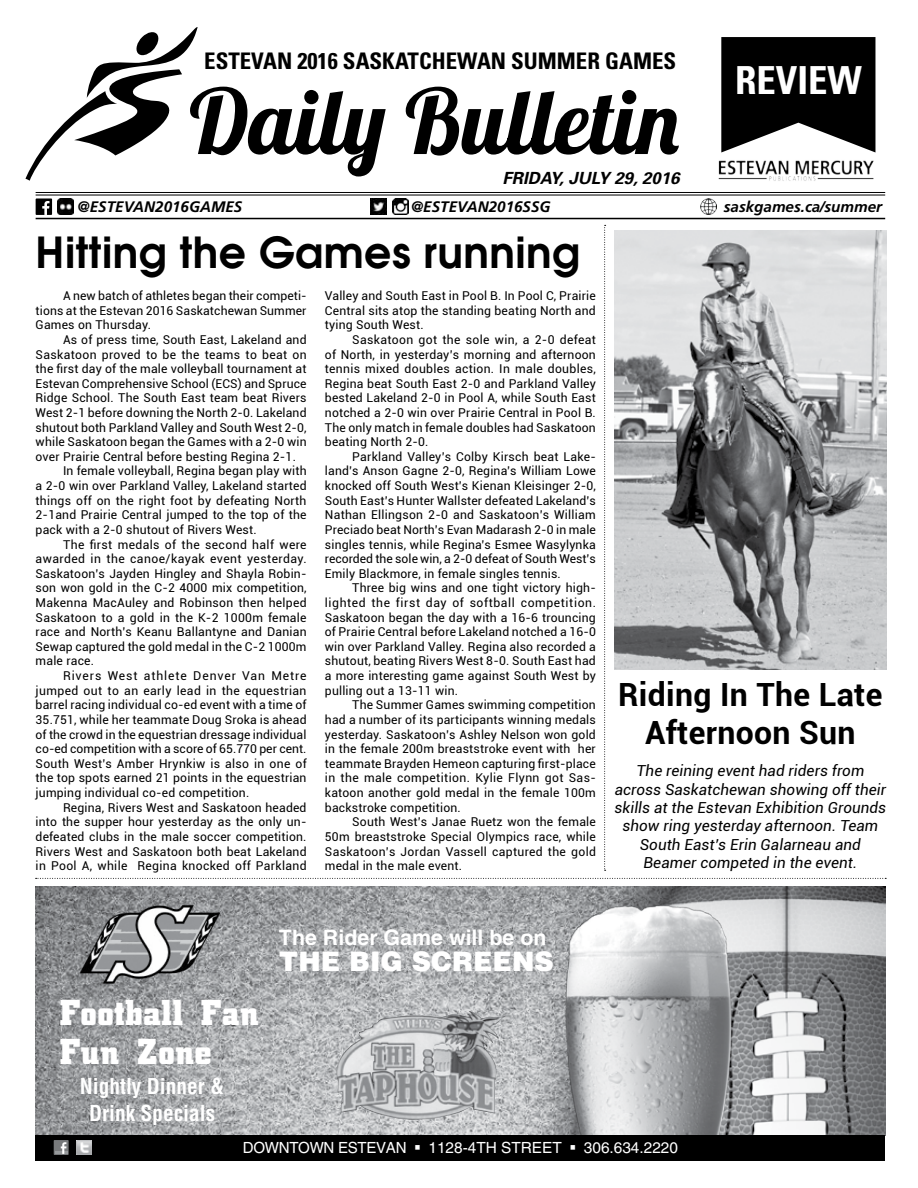
<style>
.page{position:relative;width:918px;height:1188px;background:#fff}
.page>*{position:absolute;margin:0;border:0;box-sizing:border-box;transform-origin:0 0}
.t1{font:600 42.6px "Avant Garde";letter-spacing:.01em;color:#000}
.t2{font:900 39.45px/39.5px "Civic";color:#fff}
.t3{font:700 condensed 38.7px "Univers";color:#fff}
.t4{font:700 31.95px/38.4px "Roboto";letter-spacing:.01em;color:#000;text-align:center}
.t5{font:900 26.85px "Helvetica LT Std";color:#fff}
.t6{font:700 condensed 22.8px "Univers";color:#000}
.t7{font:700 21.45px "Helvetica LT Std";color:#fff}
.t8{font:700 condensed 21.3px/27.5px "Helvetica LT Std";color:#fff;text-align:center}
.t9{font:italic 700 16.8px "Univers";color:#000}
.t10{font:15.45px "Helvetica LT Std";color:#fff}
.t11{font:italic 15.3px/18.3px "Roboto";letter-spacing:.005em;color:#000;text-align:center}
.t12{font:italic 700 15.3px "Frutiger";color:#000}
.t13{font:12.15px/14.5px "Roboto";letter-spacing:.015em;color:#000;text-align:justify}
.t14{font:12.15px "Roboto";letter-spacing:.035em;color:#000}
.t15{font:12.15px "Roboto";letter-spacing:.075em;color:#000}
</style>
<div class="page">
<img style="left:36px;top:887px;width:849px;height:248px">
<img style="left:557px;top:893px;width:176px;height:242px">
<img style="left:336px;top:1011px;width:170px;height:109px">
<div style="left:36px;top:1135px;width:849px;height:26px;background:#000"></div>
<div style="left:54px;top:1140px;width:15px;height:15px;background:#787a7c"></div>
<svg style="left:55px;top:1142px;width:13px;height:12px"></svg>
<img style="left:77px;top:1140px;width:15px;height:15px">
<img style="left:77px;top:895px;width:146px;height:91px">
<svg style="left:36px;top:878px;width:850px;height:1px"></svg>
<svg style="left:721px;top:37px;width:154px;height:114px;background:#1f1f1f"></svg>
<img style="left:718px;top:151px;width:158px;height:30px">
<svg style="left:198px;top:87px;width:481px;height:90px"></svg>
<svg style="left:25px;top:27px;width:173px;height:154px"></svg>
<hr style="left:36px;top:192px;width:849px;height:1px;background:#000">
<hr style="left:36px;top:195px;width:849px;height:1px;background:#000">
<hr style="left:36px;top:218px;width:849px;height:1px;background:#000">
<div style="left:36px;top:198px;width:16px;height:17px;background:#000"></div>
<svg style="left:42px;top:201px;width:8px;height:14px"></svg>
<img style="left:57px;top:198px;width:16px;height:17px">
<img style="left:370px;top:198px;width:17px;height:17px">
<img style="left:393px;top:198px;width:16px;height:16px">
<img style="left:700px;top:198px;width:17px;height:17px">
<img style="left:614px;top:231px;width:273px;height:438px">
<svg style="left:604px;top:225px;width:2px;height:646px"></svg>
<h3 class="t6" style="left:204px;top:47px;width:473px">ESTEVAN 2016 SASKATCHEWAN SUMMER GAMES</h3>
<h3 class="t9" style="left:503px;top:167px;width:178px">FRIDAY, JULY 29, 2016</h3>
<h3 class="t3" style="left:735px;top:57px;width:128px">REVIEW</h3>
<p class="t12" style="left:78px;top:198px;width:166px">@ESTEVAN2016GAMES</p>
<p class="t12" style="left:411px;top:198px;width:141px">@ESTEVAN2016SSG</p>
<p class="t12" style="left:724px;top:198px;width:160px">saskgames.ca/summer</p>
<h1 class="t1" style="left:36px;top:224px;width:546px">Hitting the Games running</h1>
<p class="t13" style="left:36px;top:288px;width:273px;text-indent:27px">A new batch of athletes began their competi&shy;tions at the Estevan 2016 Saskatchewan Summer Games on Thursday.</p>
<p class="t13" style="left:63px;top:332px;width:245px">As of press time, South East, Lakeland and</p>
<p class="t13" style="left:36px;top:347px;width:273px">Saskatoon proved to be the teams to beat on</p>
<p class="t13" style="left:36px;top:361px;width:272px">the first day of the male volleyball tournament at</p>
<p class="t13" style="left:36px;top:376px;width:273px">Estevan Comprehensive School (ECS) and Spruce</p>
<p class="t13" style="left:36px;top:390px;width:272px">Ridge School. The South East team beat Rivers</p>
<p class="t13" style="left:36px;top:405px;width:273px">West 2-1 before downing the North 2-0. Lakeland</p>
<p class="t13" style="left:36px;top:420px;width:272px">shutout both Parkland Valley and South West 2-0,</p>
<p class="t13" style="left:36px;top:434px;width:272px">while Saskatoon began the Games with a 2-0 win</p>
<p class="t13" style="left:36px;top:449px;width:262px">over Prairie Central before besting Regina 2-1.</p>
<p class="t13" style="left:63px;top:463px;width:245px">In female volleyball, Regina began play with</p>
<p class="t13" style="left:36px;top:478px;width:273px">a 2-0 win over Parkland Valley, Lakeland started</p>
<p class="t13" style="left:36px;top:493px;width:272px">things off on the right foot by defeating North</p>
<p class="t13" style="left:36px;top:507px;width:272px">2-1and Prairie Central jumped to the top of the</p>
<p class="t13" style="left:36px;top:522px;width:223px">pack with a 2-0 shutout of Rivers West.</p>
<p class="t13" style="left:63px;top:537px;width:245px">The first medals of the second half were</p>
<p class="t14" style="left:36px;top:550px;width:273px">awarded in the canoe/kayak event yesterday.</p>
<p class="t13" style="left:36px;top:566px;width:273px">Saskatoon’s Jayden Hingley and Shayla Robin-</p>
<p class="t13" style="left:36px;top:580px;width:272px">son won gold in the C-2 4000 mix competition,</p>
<p class="t13" style="left:36px;top:595px;width:273px">Makenna MacAuley and Robinson then helped</p>
<p class="t13" style="left:36px;top:610px;width:273px">Saskatoon to a gold in the K-2 1000m female</p>
<p class="t13" style="left:36px;top:624px;width:273px">race and North’s Keanu Ballantyne and Danian</p>
<p class="t13" style="left:36px;top:639px;width:273px">Sewap captured the gold medal in the C-2 1000m</p>
<p class="t13" style="left:36px;top:653px;width:60px">male race.</p>
<p class="t15" style="left:63px;top:667px;width:245px">Rivers West athlete Denver Van Metre</p>
<p class="t13" style="left:36px;top:683px;width:272px">jumped out to an early lead in the equestrian</p>
<p class="t13" style="left:36px;top:697px;width:272px">barrel racing individual co-ed event with a time of</p>
<p class="t13" style="left:36px;top:712px;width:272px">35.751, while her teammate Doug Sroka is ahead</p>
<p class="t13" style="left:36px;top:727px;width:272px">of the crowd in the equestrian dressage individual</p>
<p class="t13" style="left:36px;top:741px;width:272px">co-ed competition with a score of 65.770 per cent.</p>
<p class="t13" style="left:36px;top:756px;width:273px">South West’s Amber Hrynkiw is also in one of</p>
<p class="t13" style="left:36px;top:770px;width:272px">the top spots earned 21 points in the equestrian</p>
<p class="t13" style="left:36px;top:785px;width:215px">jumping individual co-ed competition.</p>
<p class="t13" style="left:63px;top:800px;width:245px">Regina, Rivers West and Saskatoon headed</p>
<p class="t13" style="left:36px;top:814px;width:273px">into the supper hour yesterday as the only un-</p>
<p class="t13" style="left:36px;top:829px;width:272px">defeated clubs in the male soccer competition.</p>
<p class="t13" style="left:36px;top:843px;width:272px">Rivers West and Saskatoon both beat Lakeland</p>
<p class="t13" style="left:36px;top:858px;width:273px">in Pool A, while Regina knocked off Parkland</p>
<p class="t13" style="left:325px;top:288px;width:272px">Valley and South East in Pool B. In Pool C, Prairie Central sits atop the standing beating North and tying South West.</p>
<p class="t13" style="left:325px;top:332px;width:273px;text-indent:27px">Saskatoon got the sole win, a 2-0 defeat of North, in yesterday’s morning and afternoon tennis mixed doubles action. In male doubles, Regina beat South East 2-0 and Parkland Valley bested Lakeland 2-0 in Pool A, while South East notched a 2-0 win over Prairie Central in Pool B.<br>The only match in female doubles had Saskatoon beating North 2-0.</p>
<p class="t13" style="left:325px;top:449px;width:273px;text-indent:27px">Parkland Valley’s Colby Kirsch beat Lake&shy;land’s Anson Gagne 2-0, Regina’s William Lowe knocked off South West’s Kienan Kleisinger 2-0, South East’s Hunter Wallster defeated Lakeland’s Nathan Ellingson 2-0 and Saskatoon’s William Preciado beat North’s Evan Madarash 2-0 in male singles tennis, while Regina’s Esmee Wasylynka recorded the sole win, a 2-0 defeat of South West’s Emily Blackmore, in female singles tennis.</p>
<p class="t13" style="left:325px;top:580px;width:273px;text-indent:27px">Three big wins and one tight victory high&shy;lighted the first day of softball competition.<br>Saskatoon began the day with a 16-6 trouncing of Prairie Central before Lakeland notched a 16-0 win over Parkland Valley. Regina also recorded a shutout, beating Rivers West 8-0. South East had a more interesting game against South West by pulling out a 13-11 win.</p>
<p class="t13" style="left:325px;top:697px;width:273px;text-indent:27px">The Summer Games swimming competition had a number of its participants winning medals yesterday. Saskatoon’s Ashley Nelson won gold in the female 200m breaststroke event with her teammate Brayden Hemeon capturing first-place in the male competition. Kylie Flynn got Sas&shy;katoon another gold medal in the female 100m backstroke competition.</p>
<p class="t13" style="left:325px;top:814px;width:273px;text-indent:27px">South West’s Janae Ruetz won the female 50m breaststroke Special Olympics race, while Saskatoon’s Jordan Vassell captured the gold medal in the male event.</p>
<h3 class="t4" style="left:618px;top:674px;width:266px">Riding In The Late<br>Afternoon Sun</h3>
<p class="t11" style="left:615px;top:761px;width:273px">The reining event had riders from across Saskatchewan showing off their skills at the Estevan Exhibition Grounds show ring yesterday afternoon. Team South East’s Erin Galarneau and Beamer competed in the event.</p>
<h2 class="t2" style="left:59px;top:993px;width:201px">Football Fan<br>Fun Zone</h2>
<h3 class="t8" style="left:80px;top:1072px;width:146px">Nightly Dinner &amp;<br>Drink Specials</h3>
<h3 class="t7" style="left:279px;top:924px;width:269px">The Rider Game will be on</h3>
<h3 class="t5" style="left:279px;top:943px;width:276px">THE BIG SCREENS</h3>
<p class="t10" style="left:243px;top:1139px;width:437px">DOWNTOWN ESTEVAN ▪ 1128-4TH STREET ▪ 306.634.2220</p>
</div>
